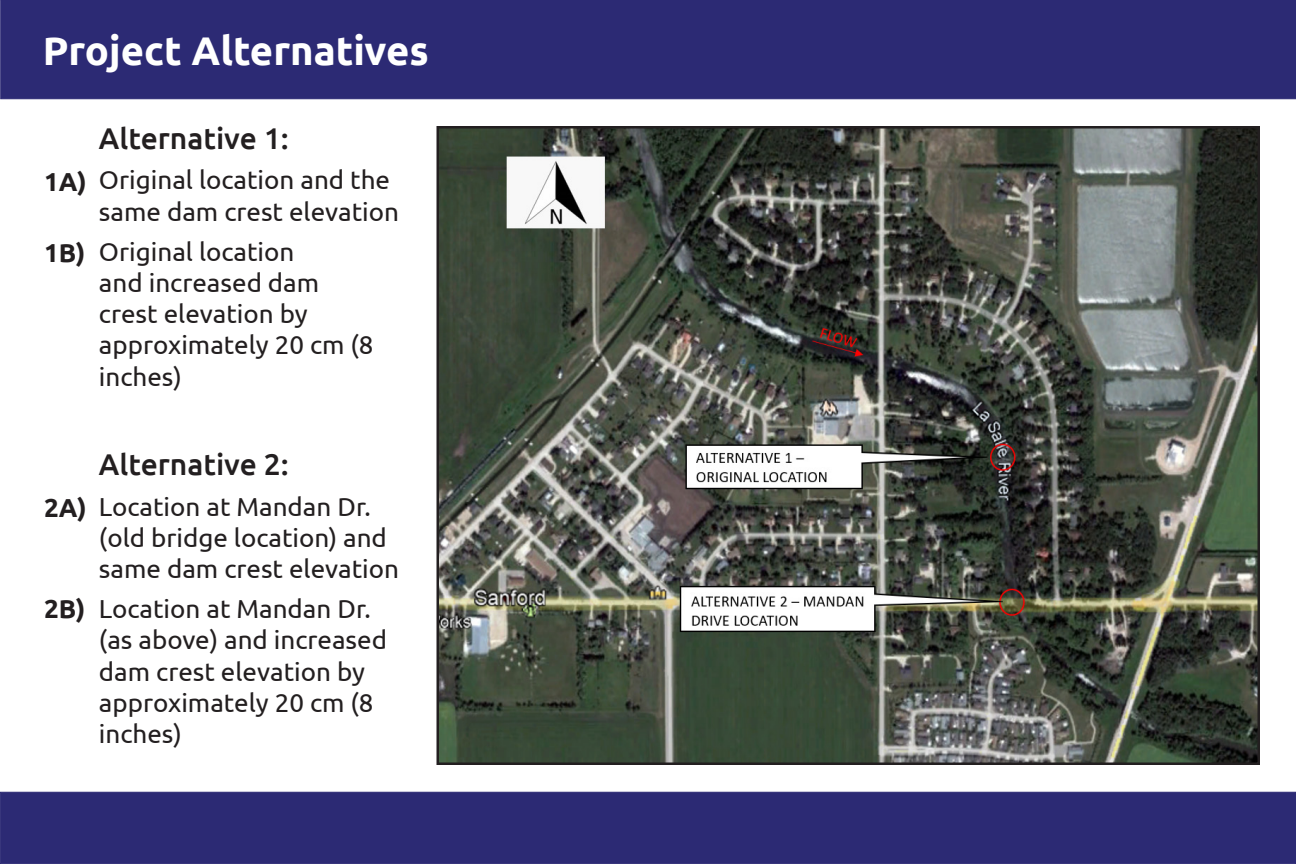
<style>
.page{position:relative;width:1296px;height:864px;background:#fff}
.page>*{position:absolute;margin:0;border:0;box-sizing:border-box;transform-origin:0 0}
.t1{font:700 40px "Ubuntu";color:#fff}
.t2{font:500 30px "Ubuntu";color:#231f20}
.t3{font:26px/31.2px "Ubuntu";color:#231f20}
.Content_bullets{font:700 26px "Ubuntu";color:#231f20}
</style>
<div class="page">
<div style="left:0;top:0;width:1296px;height:99px;background:#2c2a74"></div>
<div style="left:0;top:792px;width:1296px;height:72px;background:#2c2a74"></div>
<img style="left:439px;top:129px;width:818px;height:633px">
<p class="t1" style="left:43px;top:27px;width:388px">Project Alternatives</p>
<p class="Content_bullets" style="left:44px;top:166px;width:44px">1A)</p>
<p class="Content_bullets" style="left:44px;top:237px;width:43px">1B)</p>
<p class="t2" style="left:99px;top:120px;width:191px">Alternative 1:</p>
<p class="t3" style="left:99px;top:164px;width:302px">Original location and the same dam crest elevation</p>
<p class="t3" style="left:99px;top:235px;width:276px">Original location<br>and increased dam crest elevation by approximately 20 cm (8 inches)</p>
<p class="Content_bullets" style="left:44px;top:492px;width:44px">2A)</p>
<p class="Content_bullets" style="left:44px;top:593px;width:43px">2B)</p>
<p class="t2" style="left:99px;top:446px;width:191px">Alternative 2:</p>
<p class="t3" style="left:99px;top:490px;width:302px">Location at Mandan Dr. (old bridge location) and same dam crest elevation</p>
<p class="t3" style="left:99px;top:593px;width:290px">Location at Mandan Dr. (as above) and increased dam crest elevation by approximately 20 cm (8 inches)</p>
</div>
